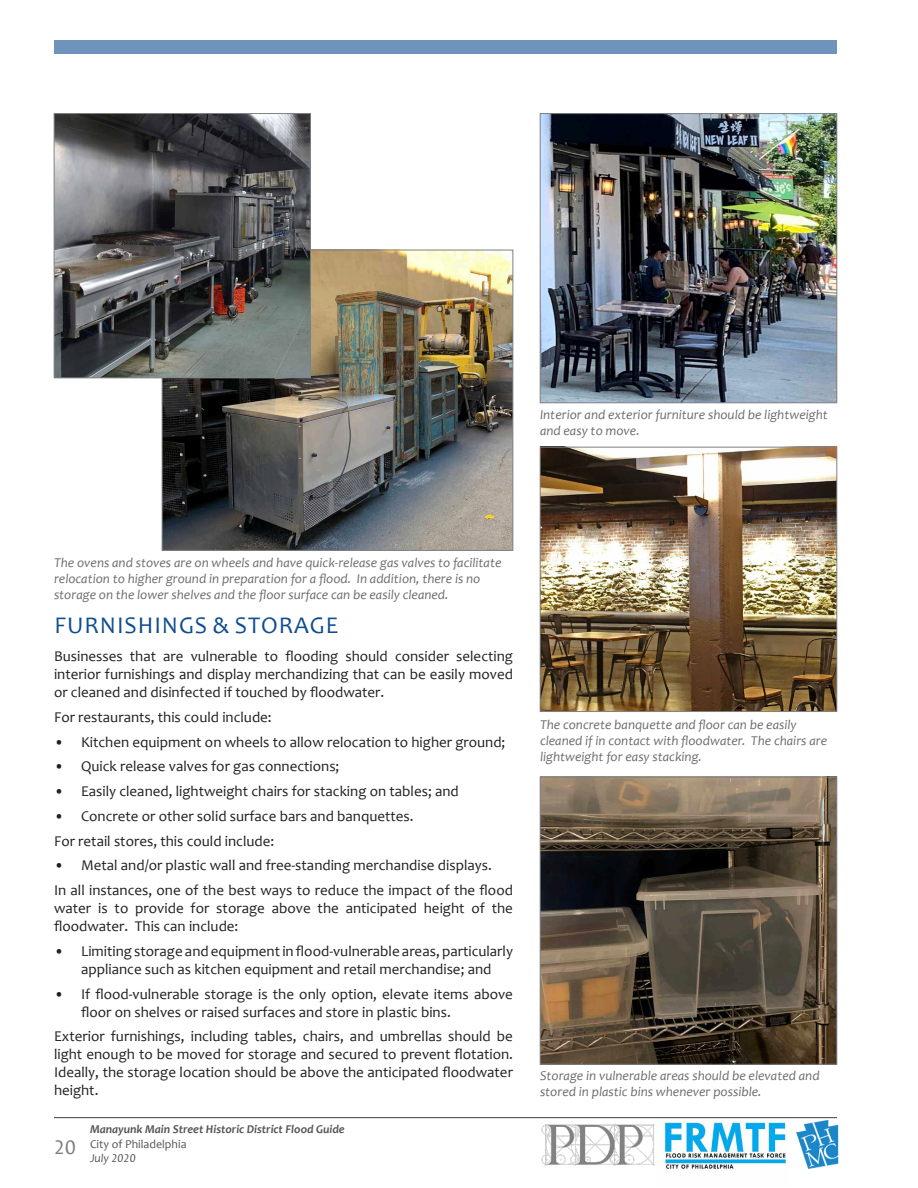
<style>
.page{position:relative;width:918px;height:1188px;background:#fff}
.page>*{position:absolute;margin:0;border:0;box-sizing:border-box;transform-origin:0 0}
.Level_1_Indent_Heade{font:24px "Candara";letter-spacing:.04em;color:#0f4d90}
.t1{font:21px "Candara";color:#7a7c7f}
.Body{font:15px/18px "Candara";color:#231f20;text-align:justify}
.HDC_Captions{font:italic 13.5px/16.2px "Candara";color:#6c6d70}
.t2{font:italic 700 12px "Candara";color:#545557}
.t3{font:12px "Candara";color:#545557}
.t4{font:italic 12px "Candara";color:#545557}
</style>
<div class="page">
<img style="left:656px;top:1118px;width:134px;height:51px">
<hr style="left:54px;top:1117px;width:783px;height:1px;background:#3e3e3f">
<div style="left:54px;top:40px;width:783px;height:14px;background:#6f94bc"></div>
<img style="left:541px;top:1118px;width:115px;height:48px">
<img style="left:792px;top:1118px;width:47px;height:51px">
<img style="left:164px;top:252px;width:347px;height:297px">
<img style="left:56px;top:115px;width:252px;height:261px">
<div style="left:54px;top:113px;width:256px;height:265px;border:1px solid #808285"></div>
<img style="left:542px;top:115px;width:293px;height:286px">
<div style="left:540px;top:113px;width:297px;height:290px;border:1px solid #808285"></div>
<img style="left:542px;top:449px;width:293px;height:261px">
<div style="left:540px;top:447px;width:297px;height:265px;border:1px solid #808285"></div>
<img style="left:542px;top:779px;width:293px;height:283px">
<div style="left:540px;top:777px;width:297px;height:287px;border:1px solid #808285"></div>
<p class="HDC_Captions" style="left:540px;top:406px;width:289px">Interior and exterior furniture should be lightweight and easy to move.</p>
<p class="HDC_Captions" style="left:54px;top:554px;width:449px">The ovens and stoves are on wheels and have quick-release gas valves to facilitate relocation to higher ground in preparation for a flood. In addition, there is no storage on the lower shelves and the floor surface can be easily cleaned.</p>
<p class="Level_1_Indent_Heade" style="left:54px;top:610px;width:285px">FURNISHINGS &amp; STORAGE</p>
<p class="Body" style="left:54px;top:647px;width:461px">Businesses that are vulnerable to flooding should consider selecting interior furnishings and display merchandizing that can be easily moved or cleaned and disinfected if touched by floodwater.</p>
<p class="Body" style="left:54px;top:708px;width:219px">For restaurants, this could include:</p>
<p class="Body" style="left:54px;top:733px;width:453px">• Kitchen equipment on wheels to allow relocation to higher ground;</p>
<p class="Body" style="left:54px;top:757px;width:287px">• Quick release valves for gas connections;</p>
<p class="Body" style="left:54px;top:782px;width:406px">• Easily cleaned, lightweight chairs for stacking on tables; and</p>
<p class="Body" style="left:54px;top:807px;width:361px">• Concrete or other solid surface bars and banquettes.</p>
<p class="Body" style="left:54px;top:832px;width:222px">For retail stores, this could include:</p>
<p class="Body" style="left:54px;top:856px;width:439px">• Metal and/or plastic wall and free-standing merchandise displays.</p>
<p class="Body" style="left:54px;top:881px;width:461px">In all instances, one of the best ways to reduce the impact of the flood water is to provide for storage above the anticipated height of the floodwater. This can include:</p>
<p class="Body" style="left:54px;top:942px;width:461px;text-align:center">• Limiting storage and equipment in flood-vulnerable areas, particularly appliance such as kitchen equipment and retail merchandise; and</p>
<p class="Body" style="left:81px;top:985px;width:434px;text-indent:-27px">• If flood-vulnerable storage is the only option, elevate items above floor on shelves or raised surfaces and store in plastic bins.</p>
<p class="Body" style="left:54px;top:1027px;width:461px">Exterior furnishings, including tables, chairs, and umbrellas should be light enough to be moved for storage and secured to prevent flotation.<br>Ideally, the storage location should be above the anticipated floodwater height.</p>
<h2 class="t1" style="left:54px;top:1134px;width:23px">20</h2>
<p class="t2" style="left:90px;top:1122px;width:256px">Manayunk Main Street Historic District Flood Guide</p>
<p class="t3" style="left:90px;top:1136px;width:98px">City of Philadelphia</p>
<p class="t4" style="left:90px;top:1151px;width:47px">July 2020</p>
<p class="HDC_Captions" style="left:540px;top:716px;width:289px">The concrete banquette and floor can be easily cleaned if in contact with floodwater. The chairs are lightweight for easy stacking.</p>
<p class="HDC_Captions" style="left:540px;top:1067px;width:281px">Storage in vulnerable areas should be elevated and stored in plastic bins whenever possible.</p>
</div>
